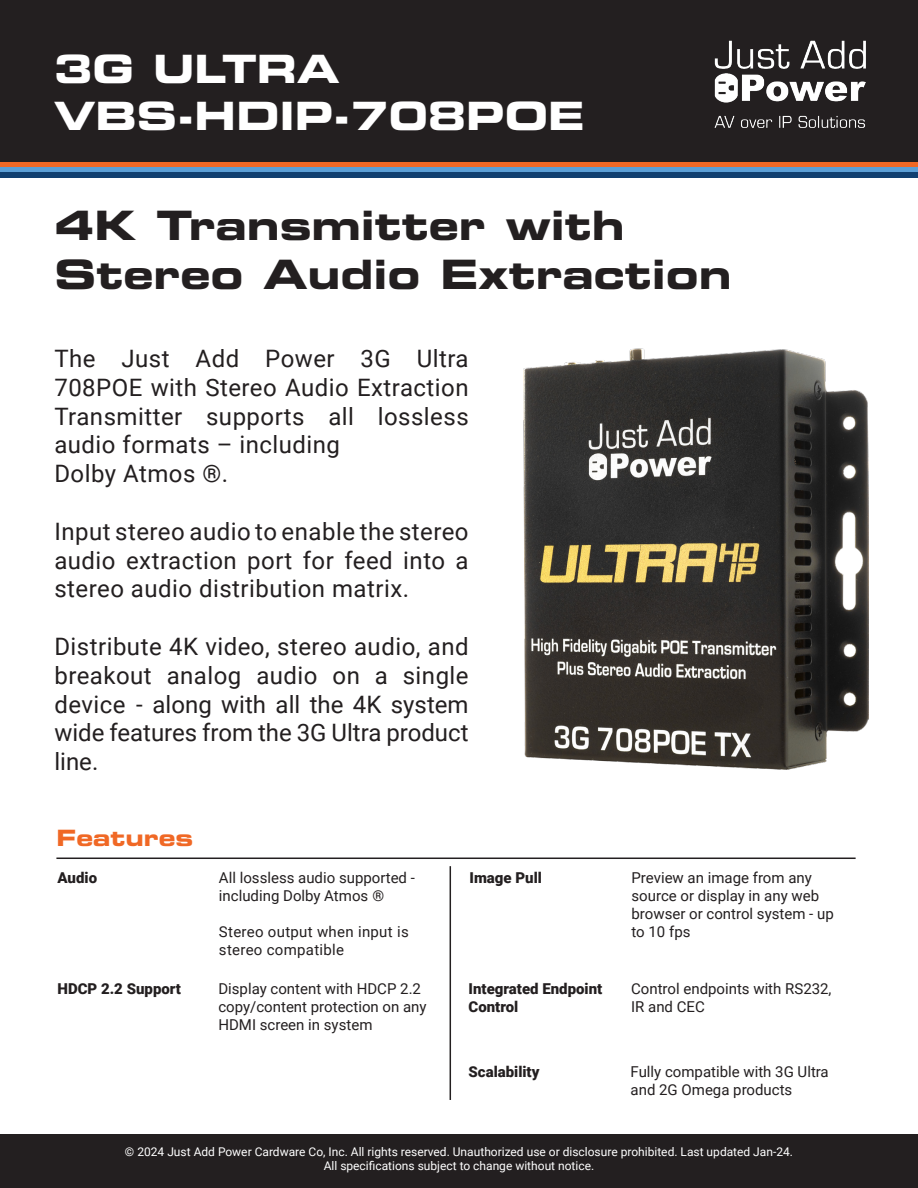
<style>
.page{position:relative;width:918px;height:1188px;background:#fff}
.page>*{position:absolute;margin:0;border:0;box-sizing:border-box;transform-origin:0 0}
.t1{font:40.5px "Eurostile LT Std Bold Ex 2";color:#231f20}
.t2{font:39px "Eurostile LT Std Bold Ex 2";color:#fff}
.t3{font:24px/28.8px "Roboto";letter-spacing:.02em;color:#231f20;text-align:justify}
.t4{font:22.5px "Eurostile LT Std Bold Ex 2";color:#f06825}
.t5{font:15px/18px "Roboto";color:#231f20}
.t6{font:900 15px "Roboto";color:#231f20}
.t7{font:15px/18px "Roboto";letter-spacing:.02em;color:#231f20}
.t8{font:12px "Roboto";color:#fff}
</style>
<div class="page">
<div style="left:0;top:162px;width:918px;height:5px;background:#f06825"></div>
<div style="left:0;top:0;width:918px;height:162px;background:#231f20"></div>
<div style="left:0;top:167px;width:918px;height:5px;background:#5c9fd6"></div>
<div style="left:0;top:172px;width:918px;height:6px;background:#113f70"></div>
<div style="left:0;top:1134px;width:918px;height:54px;background:#231f20"></div>
<hr style="left:56px;top:858px;width:800px;height:1px;background:#231f20">
<hr style="left:450px;top:866px;width:1px;height:234px;background:#231f20">
<img style="left:524px;top:348px;width:345px;height:421px">
<img style="left:714px;top:40px;width:152px;height:88px">
<p class="t2" style="left:54px;top:42px;width:287px">3G ULTRA</p>
<p class="t2" style="left:54px;top:89px;width:532px">VBS-HDIP-708POE</p>
<p class="t1" style="left:54px;top:197px;width:572px">4K Transmitter with</p>
<p class="t1" style="left:54px;top:246px;width:679px">Stereo Audio Extraction</p>
<p class="t3" style="left:54px;top:343px;width:416px">The Just Add Power 3G Ultra 708POE with Stereo Audio Extraction Transmitter supports all lossless audio formats – including</p>
<p class="t3" style="left:54px;top:458px;width:175px">Dolby Atmos ®.</p>
<p class="t3" style="left:54px;top:516px;width:416px">Input stereo audio to enable the stereo audio extraction port for feed into a stereo audio distribution matrix.</p>
<p class="t3" style="left:54px;top:631px;width:416px">Distribute 4K video, stereo audio, and breakout analog audio on a single device - along with all the 4K system wide features from the 3G Ultra product line.</p>
<p class="t4" style="left:56px;top:822px;width:138px">Features</p>
<p class="t6" style="left:58px;top:867px;width:41px">Audio</p>
<p class="t5" style="left:219px;top:868px;width:198px">All lossless audio supported -</p>
<p class="t5" style="left:219px;top:886px;width:167px">including Dolby Atmos ®</p>
<p class="t7" style="left:219px;top:922px;width:191px">Stereo output when input is stereo compatible</p>
<p class="t6" style="left:58px;top:978px;width:125px">HDCP 2.2 Support</p>
<p class="t5" style="left:218px;top:979px;width:210px">Display content with HDCP 2.2 copy/content protection on any<br>HDMI screen in system</p>
<p class="t6" style="left:470px;top:867px;width:74px">Image Pull</p>
<p class="t5" style="left:632px;top:868px;width:204px">Preview an image from any source or display in any web browser or control system - up to 10 fps</p>
<p class="t6" style="left:469px;top:978px;width:135px">Integrated Endpoint</p>
<p class="t6" style="left:469px;top:996px;width:51px">Control</p>
<p class="t5" style="left:631px;top:979px;width:202px">Control endpoints with RS232,<br>IR and CEC</p>
<p class="t6" style="left:469px;top:1061px;width:72px">Scalability</p>
<p class="t5" style="left:631px;top:1062px;width:200px">Fully compatible with 3G Ultra and 2G Omega products</p>
<p class="t8" style="left:125px;top:1143px;width:670px">© 2024 Just Add Power Cardware Co, Inc. All rights reserved. Unauthorized use or disclosure prohibited. Last updated Jan-24.</p>
<p class="t8" style="left:324px;top:1157px;width:272px">All specifications subject to change without notice.</p>
</div>
